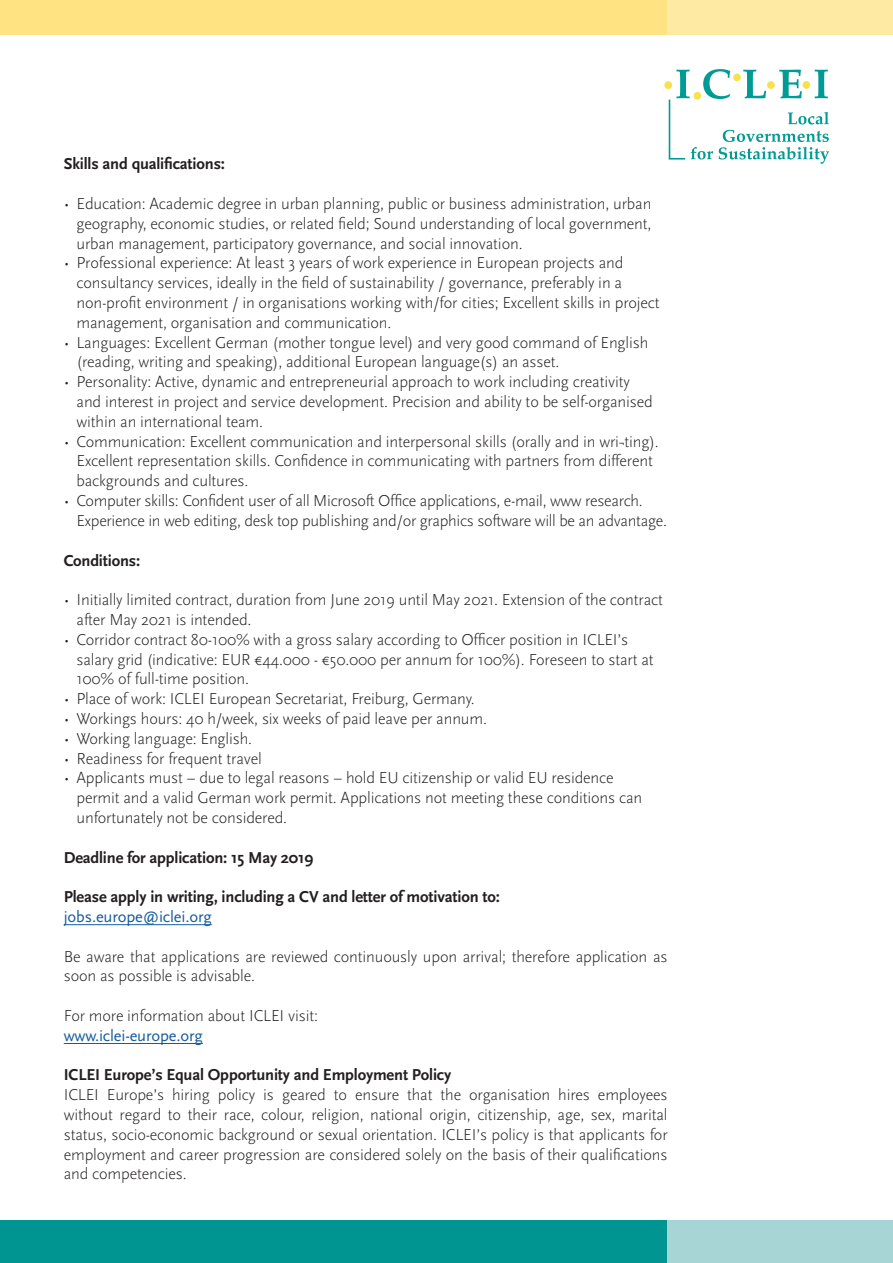
<style>
.page{position:relative;width:893px;height:1263px;background:#fff}
.page>*{position:absolute;margin:0;border:0;box-sizing:border-box;transform-origin:0 0}
.t1{font:300 16.5px/19.8px "Scala Sans Pro";letter-spacing:-.01em;color:#231f20}
.t2{font:700 16.5px "Scala Sans Pro";letter-spacing:-.01em;color:#231f20}
.t3{font:16.5px "Scala Sans Pro";letter-spacing:-.01em;color:#175d9e}
</style>
<div class="page">
<hr style="left:64px;top:924px;width:148px;height:1px;background:#175d9e">
<hr style="left:64px;top:1043px;width:139px;height:1px;background:#175d9e">
<div style="left:0;top:1220px;width:893px;height:43px;background:#009590"></div>
<div style="left:0;top:0;width:893px;height:34px;background:#ffe383"></div>
<div style="left:668px;top:0;width:225px;height:34px;background:#feeaa3"></div>
<div style="left:668px;top:1220px;width:225px;height:43px;background:#a7d5d5"></div>
<div style="left:664px;top:81px;width:8px;height:8px;background:#f8e14f;border-radius:50%"></div>
<svg style="left:668px;top:69px;width:161px;height:95px"></svg>
<p class="t2" style="left:64px;top:154px;width:163px">Skills and qualifications:</p>
<p class="t1" style="left:77px;top:194px;width:576px;text-align:justify;text-indent:-13px">• Education: Academic degree in urban planning, public or business administration, urban geography, economic studies, or related field; Sound understanding of local government, urban management, participatory governance, and social innovation.</p>
<p class="t1" style="left:77px;top:253px;width:585px;text-indent:-13px">• Professional experience: At least 3 years of work experience in European projects and consultancy services, ideally in the field of sustainability / governance, preferably in a non-profit environment / in organisations working with/for cities; Excellent skills in project management, organisation and communication.</p>
<p class="t1" style="left:77px;top:332px;width:573px;text-indent:-13px">• Languages: Excellent German (mother tongue level) and very good command of English (reading, writing and speaking), additional European language(s) an asset.</p>
<p class="t1" style="left:77px;top:372px;width:578px;text-indent:-13px">• Personality: Active, dynamic and entrepreneurial approach to work including creativity and interest in project and service development. Precision and ability to be self-organised within an international team.</p>
<p class="t1" style="left:77px;top:431px;width:584px;text-indent:-13px">• Communication: Excellent communication and interpersonal skills (orally and in wri¬ting).<br>Excellent representation skills. Confidence in communicating with partners from different backgrounds and cultures.</p>
<p class="t1" style="left:77px;top:491px;width:592px;text-indent:-13px">• Computer skills: Confident user of all Microsoft Office applications, e-mail, www research.<br>Experience in web editing, desk top publishing and/or graphics software will be an advantage.</p>
<p class="t2" style="left:64px;top:550px;width:78px">Conditions:</p>
<p class="t1" style="left:77px;top:590px;width:588px;text-indent:-13px">• Initially limited contract, duration from June 2019 until May 2021. Extension of the contract after May 2021 is intended.</p>
<p class="t1" style="left:77px;top:629px;width:579px;text-indent:-13px">• Corridor contract 80-100% with a gross salary according to Officer position in ICLEI’s salary grid (indicative: EUR €44.000 - €50.000 per annum for 100%). Foreseen to start at<br>100% of full-time position.</p>
<p class="t1" style="left:64px;top:689px;width:412px">• Place of work: ICLEI European Secretariat, Freiburg, Germany.</p>
<p class="t1" style="left:64px;top:709px;width:425px">• Workings hours: 40 h/week, six weeks of paid leave per annum.</p>
<p class="t1" style="left:64px;top:728px;width:190px">• Working language: English.</p>
<p class="t1" style="left:64px;top:748px;width:200px">• Readiness for frequent travel</p>
<p class="t1" style="left:77px;top:768px;width:567px;text-indent:-13px">• Applicants must – due to legal reasons – hold EU citizenship or valid EU residence permit and a valid German work permit. Applications not meeting these conditions can unfortunately not be considered.</p>
<p class="t2" style="left:64px;top:847px;width:251px">Deadline for application: 15 May 2019</p>
<p class="t2" style="left:64px;top:887px;width:438px">Please apply in writing, including a CV and letter of motivation to:</p>
<p class="t3" style="left:64px;top:907px;width:149px">jobs.europe@iclei.org</p>
<p class="t1" style="left:64px;top:946px;width:605px">Be aware that applications are reviewed continuously upon arrival; therefore application as soon as possible is advisable.</p>
<p class="t1" style="left:64px;top:1006px;width:256px">For more information about ICLEI visit:</p>
<p class="t3" style="left:64px;top:1026px;width:141px">www.iclei-europe.org</p>
<p class="t2" style="left:64px;top:1065px;width:389px">ICLEI Europe’s Equal Opportunity and Employment Policy</p>
<p class="t1" style="left:64px;top:1085px;width:605px;text-align:justify">ICLEI Europe’s hiring policy is geared to ensure that the organisation hires employees without regard to their race, colour, religion, national origin, citizenship, age, sex, marital status, socio-economic background or sexual orientation. ICLEI’s policy is that applicants for employment and career progression are considered solely on the basis of their qualifications and competencies.</p>
</div>
